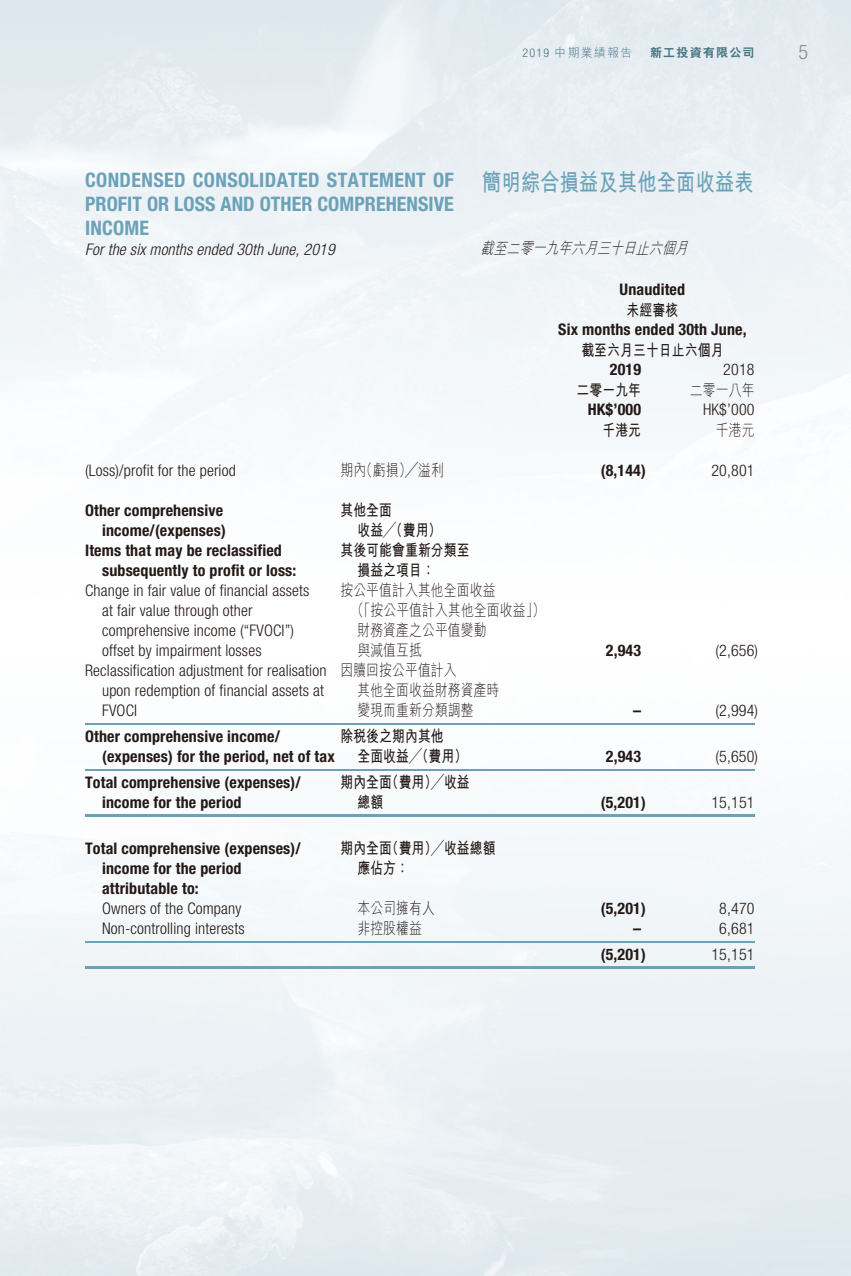
<style>
.page{position:relative;width:851px;height:1276px;background:#fff}
.page>*{position:absolute;margin:0;border:0;box-sizing:border-box;transform-origin:0 0}
.t1{font:24px "M Hei HK Bold E Ten B5 H";letter-spacing:.01em;color:#6ba2b8;scale:.8 1}
.t2{font:700 condensed 20px/24px "Helvetica Neue LT Std";letter-spacing:.005em;color:#6ba2b8;text-align:justify}
.t3{font:300 condensed 20px "Helvetica Neue LT Std";color:#898989}
.t4{font:700 condensed 16px/20px "Helvetica Neue LT Std";letter-spacing:.01em;color:#231916}
.t5{font:300 condensed 16px/20px "Helvetica Neue LT Std";letter-spacing:.01em;color:#231916}
.t6{font:16px/20px "M Hei HK Light E Ten B5 H";letter-spacing:.01em;color:#231916;scale:.8 1}
.t7{font:16px/20px "M Hei HK Bold E Ten B5 H";letter-spacing:.01em;color:#231916;scale:.8 1}
.t8{font:italic 300 condensed 16px "Helvetica Neue LT Std";letter-spacing:.01em;color:#231916}
.t9{font:italic 16px "M Hei HK Light E Ten B5 H";color:#231916;scale:.8 1}
.t10{font:12px "M Hei HK Light E Ten B5 H";letter-spacing:.1em;color:#497484}
.t11{font:12px "C Hei 2 HK Xbold E Ten B5 H";letter-spacing:.1em;color:#497484}
.s1{font-family:"Helvetica Neue LT Std";font-weight:300;font-stretch:condensed}
</style>
<div class="page">
<hr style="left:85px;top:723px;width:255px;height:1px;background:#6ba2b8">
<hr style="left:340px;top:723px;width:199px;height:1px;background:#6ba2b8">
<hr style="left:539px;top:723px;width:113px;height:1px;background:#6ba2b8">
<hr style="left:652px;top:723px;width:102px;height:1px;background:#6ba2b8">
<hr style="left:85px;top:769px;width:255px;height:1px;background:#6ba2b8">
<hr style="left:340px;top:769px;width:199px;height:1px;background:#6ba2b8">
<hr style="left:539px;top:769px;width:113px;height:1px;background:#6ba2b8">
<hr style="left:652px;top:769px;width:102px;height:1px;background:#6ba2b8">
<hr style="left:85px;top:814px;width:255px;height:2px;background:#6ba2b8">
<hr style="left:340px;top:814px;width:199px;height:2px;background:#6ba2b8">
<hr style="left:539px;top:814px;width:113px;height:2px;background:#6ba2b8">
<hr style="left:652px;top:814px;width:102px;height:2px;background:#6ba2b8">
<hr style="left:85px;top:941px;width:255px;height:1px;background:#6ba2b8">
<hr style="left:340px;top:941px;width:199px;height:1px;background:#6ba2b8">
<hr style="left:539px;top:941px;width:113px;height:1px;background:#6ba2b8">
<hr style="left:652px;top:941px;width:102px;height:1px;background:#6ba2b8">
<hr style="left:85px;top:966px;width:255px;height:2px;background:#6ba2b8">
<hr style="left:340px;top:966px;width:199px;height:2px;background:#6ba2b8">
<hr style="left:539px;top:966px;width:113px;height:2px;background:#6ba2b8">
<hr style="left:652px;top:966px;width:102px;height:2px;background:#6ba2b8">
<p class="t10" style="left:522px;top:48px;width:111px"><span class="s1">2019</span> 中期業績報告</p>
<p class="t11" style="left:650px;top:48px;width:106px">新工投資有限公司</p>
<p class="t3" style="left:798px;top:45px;width:11px">5</p>
<p class="t2" style="left:85px;top:170px;width:370px">CONDENSED CONSOLIDATED STATEMENT OF PROFIT OR LOSS AND OTHER COMPREHENSIVE INCOME</p>
<p class="t8" style="left:85px;top:244px;width:251px">For the six months ended 30th June, 2019</p>
<h1 class="t1" style="left:482px;top:173px;width:341px">簡明綜合損益及其他全面收益表</h1>
<p class="t9" style="left:480px;top:242px;width:265px">截至二零一九年六月三十日止六個月</p>
<p class="t4" style="left:619px;top:282px;width:67px">Unaudited</p>
<p class="t7" style="left:626px;top:302px;width:66px">未經審核</p>
<p class="t4" style="left:558px;top:322px;width:190px">Six months ended 30th June,</p>
<p class="t7" style="left:581px;top:342px;width:179px">截至六月三十日止六個月</p>
<p class="t4" style="left:609px;top:362px;width:33px">2019</p>
<p class="t5" style="left:723px;top:362px;width:33px">2018</p>
<p class="t7" style="left:576px;top:382px;width:82px">二零一九年</p>
<p class="t6" style="left:690px;top:382px;width:82px">二零一八年</p>
<p class="t4" style="left:587px;top:402px;width:55px">HK$’000</p>
<p class="t5" style="left:703px;top:402px;width:53px">HK$’000</p>
<p class="t7" style="left:602px;top:422px;width:50px">千港元</p>
<p class="t6" style="left:715px;top:422px;width:50px">千港元</p>
<p class="t5" style="left:85px;top:462px;width:152px">(Loss)/profit for the period</p>
<p class="t6" style="left:340px;top:462px;width:131px">期內（虧損）╱溢利</p>
<p class="t4" style="left:600px;top:462px;width:46px">(8,144)</p>
<p class="t5" style="left:711px;top:462px;width:45px">20,801</p>
<p class="t4" style="left:85px;top:502px;width:142px;text-align:right">Other comprehensive income/(expenses)</p>
<p class="t7" style="left:357px;top:502px;width:106px;text-indent:-17px">其他全面<br>收益╱（費用）</p>
<p class="t4" style="left:102px;top:542px;width:196px;text-indent:-17px">Items that may be reclassified subsequently to profit or loss:</p>
<p class="t7" style="left:357px;top:542px;width:142px;text-indent:-17px">其後可能會重新分類至損益之項目：</p>
<p class="t5" style="left:102px;top:582px;width:209px;text-indent:-17px">Change in fair value of financial assets at fair value through other comprehensive income (“FVOCI”) offset by impairment losses</p>
<p class="t6" style="left:340px;top:582px;width:195px">按公平值計入其他全面收益</p>
<p class="t6" style="left:351px;top:602px;width:244px">（「按公平值計入其他全面收益」）</p>
<p class="t6" style="left:357px;top:622px;width:163px">財務資產之公平值變動</p>
<p class="t6" style="left:357px;top:642px;width:82px">與減值互抵</p>
<p class="t4" style="left:605px;top:642px;width:37px">2,943</p>
<p class="t5" style="left:715px;top:642px;width:44px">(2,656)</p>
<p class="t5" style="left:102px;top:662px;width:226px;text-indent:-17px">Reclassification adjustment for realisation upon redemption of financial assets at<br>FVOCI</p>
<p class="t6" style="left:357px;top:662px;width:179px;text-indent:-17px">因贖回按公平值計入<br>其他全面收益財務資產時變現而重新分類調整</p>
<p class="t4" style="left:102px;top:728px;width:234px;text-indent:-17px">Other comprehensive income/ (expenses) for the period, net of tax</p>
<p class="t7" style="left:357px;top:728px;width:139px;text-indent:-17px">除稅後之期內其他<br>全面收益╱（費用）</p>
<p class="t4" style="left:102px;top:774px;width:200px;text-indent:-17px">Total comprehensive (expenses)/ income for the period</p>
<p class="t7" style="left:357px;top:774px;width:142px;text-indent:-17px">期內全面（費用）╱收益總額</p>
<p class="t4" style="left:633px;top:702px;width:9px">–</p>
<p class="t5" style="left:715px;top:702px;width:44px">(2,994)</p>
<p class="t4" style="left:605px;top:748px;width:37px">2,943</p>
<p class="t5" style="left:715px;top:748px;width:44px">(5,650)</p>
<p class="t4" style="left:600px;top:794px;width:46px">(5,201)</p>
<p class="t5" style="left:711px;top:794px;width:45px">15,151</p>
<p class="t4" style="left:102px;top:840px;width:200px;text-indent:-17px">Total comprehensive (expenses)/ income for the period attributable to:</p>
<p class="t7" style="left:357px;top:840px;width:174px;text-indent:-17px">期內全面（費用）╱收益總額應佔方：</p>
<p class="t5" style="left:102px;top:900px;width:141px">Owners of the Company</p>
<p class="t6" style="left:357px;top:900px;width:98px">本公司擁有人</p>
<p class="t4" style="left:600px;top:900px;width:46px">(5,201)</p>
<p class="t5" style="left:719px;top:900px;width:37px">8,470</p>
<p class="t5" style="left:102px;top:920px;width:144px">Non-controlling interests</p>
<p class="t6" style="left:357px;top:920px;width:82px">非控股權益</p>
<p class="t4" style="left:633px;top:920px;width:9px">–</p>
<p class="t5" style="left:719px;top:920px;width:37px">6,681</p>
<p class="t4" style="left:600px;top:946px;width:46px">(5,201)</p>
<p class="t5" style="left:711px;top:946px;width:45px">15,151</p>
</div>
